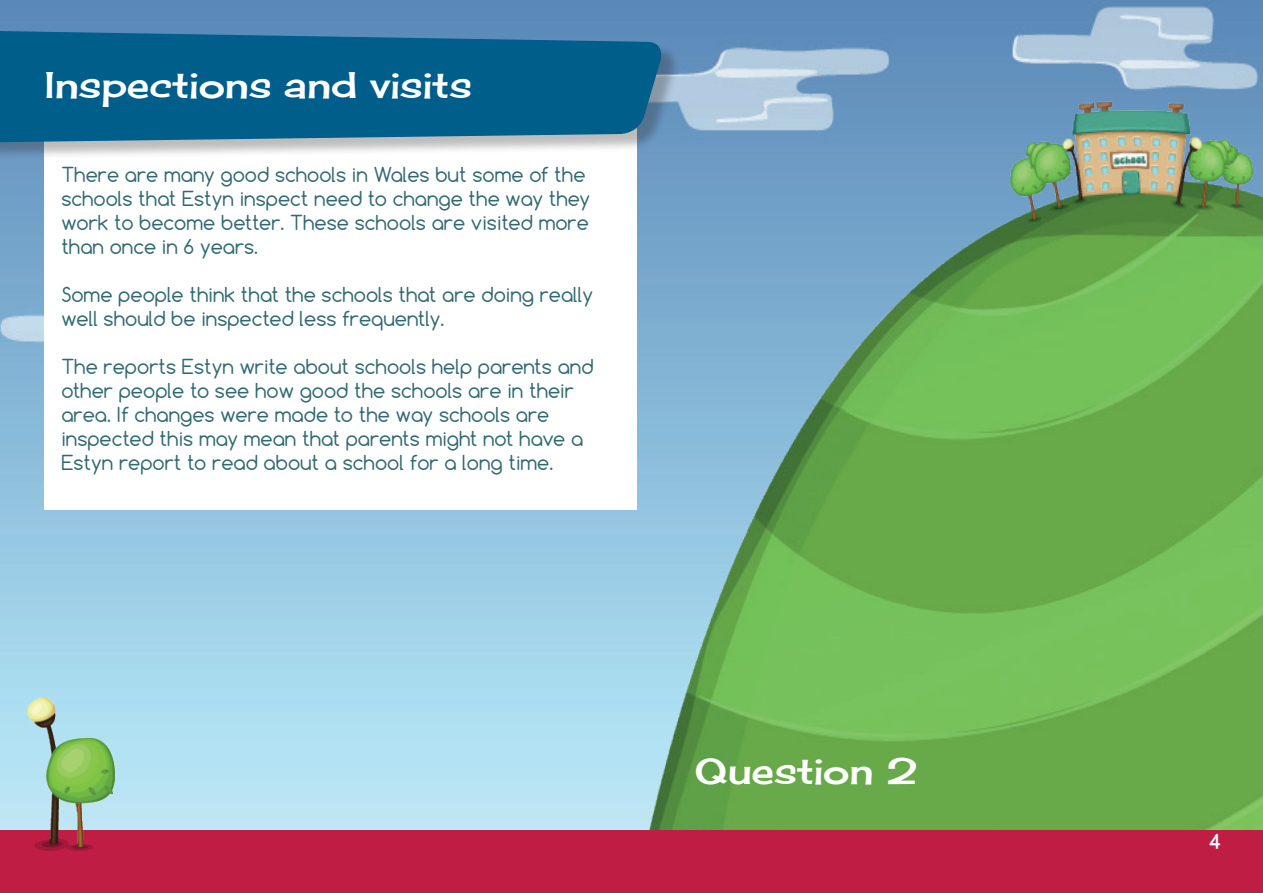
<style>
.page{position:relative;width:1263px;height:893px;background:#fff}
.page>*{position:absolute;margin:0;border:0;box-sizing:border-box;transform-origin:0 0}
.t1{font:36px "Cherry Cream Soda";color:#fff}
.t2{font:19.5px/24px "Comfortaa";color:#306971}
.t3{font:700 19.5px "Comfortaa";color:#fff}
</style>
<div class="page">
<img style="left:665px;top:0;width:598px;height:829px">
<div style="left:0;top:32px;width:681px;height:128px;background:#231f20;opacity:.3"></div>
<svg style="left:0;top:0;width:665px;height:830px"></svg>
<div style="left:0;top:830px;width:1263px;height:63px;background:#bf1d44"></div>
<img style="left:27px;top:697px;width:88px;height:153px">
<h1 class="t1" style="left:45px;top:63px;width:429px">Inspections and visits</h1>
<p class="t2" style="left:61px;top:162px;width:530px">There are many good schools in Wales but some of the schools that Estyn inspect need to change the way they work to become better. These schools are visited more than once in 6 years.</p>
<p class="t2" style="left:61px;top:282px;width:533px">Some people think that the schools that are doing really well should be inspected less frequently.</p>
<p class="t2" style="left:61px;top:354px;width:534px">The reports Estyn write about schools help parents and other people to see how good the schools are in their area. If changes were made to the way schools are inspected this may mean that parents might not have a Estyn report to read about a school for a long time.</p>
<h1 class="t1" style="left:695px;top:748px;width:224px">Question 2</h1>
<p class="t3" style="left:1209px;top:829px;width:14px">4</p>
</div>
